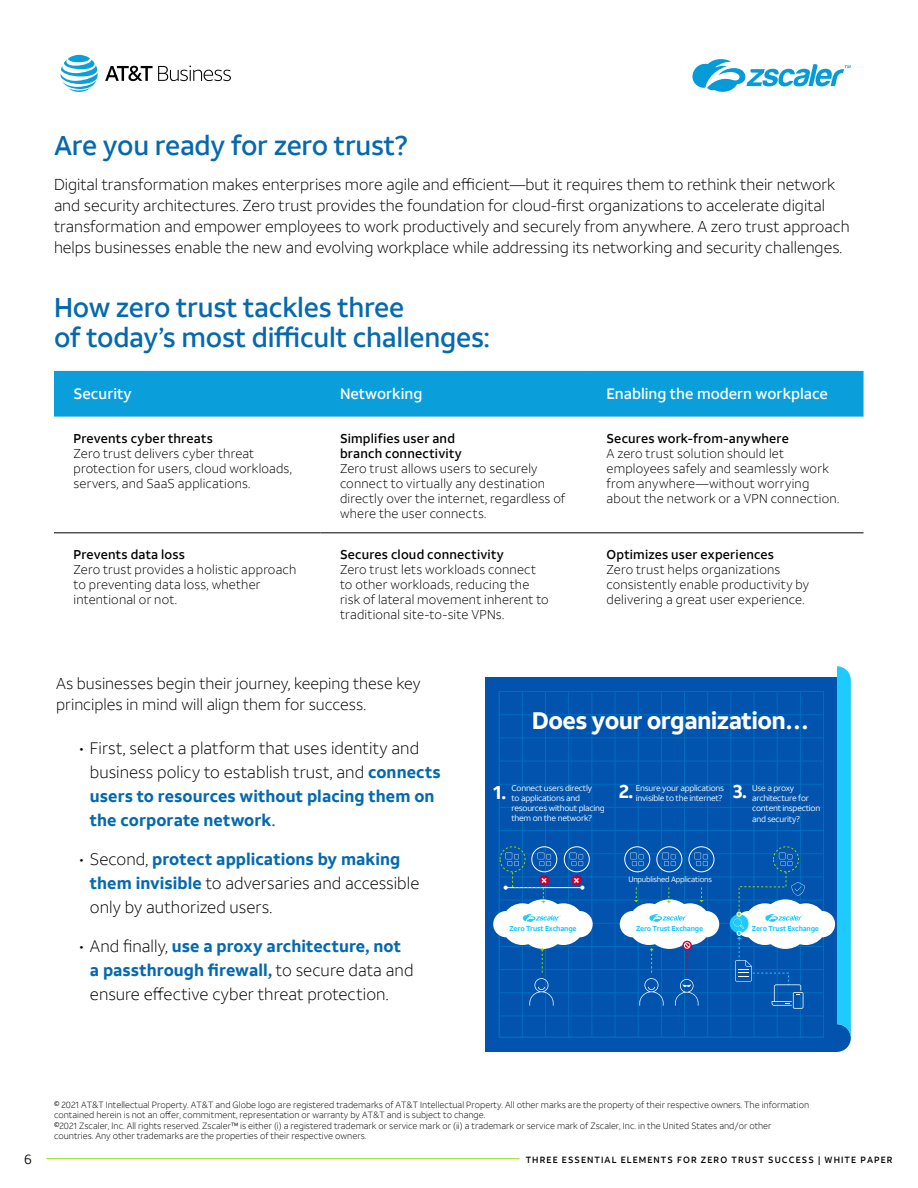
<style>
.page{position:relative;width:918px;height:1188px;background:#fff}
.page>*{position:absolute;margin:0;border:0;box-sizing:border-box;transform-origin:0 0}
.t1{font:500 27px/30px "ATT Aleck Sans";letter-spacing:-.01em;color:#0569ae}
.t2{font:700 23.85px "ATT Aleck Sans";letter-spacing:-.03em;color:#fff}
.t3{font:700 18.9px "ATT Aleck Sans";color:#fff}
.t4{font:300 16.5px/24px "ATT Aleck Sans";letter-spacing:.005em;color:#000}
.t5{font:300 15.75px/21px "ATT Aleck Sans";color:#000}
.t6{font:500 15px "ATT Aleck Sans";color:#fff}
.t7{font:13.5px "ATT Aleck Sans";color:#000}
.t8{font:300 12.75px/15px "ATT Aleck Sans";letter-spacing:.015em;color:#000}
.t9{font:500 12.75px/15px "ATT Aleck Sans";letter-spacing:.015em;color:#000}
.t10{font:900 10.2px "ATT Aleck Sans";color:#fff}
.t11{font:300 9px/10.5px "ATT Aleck Sans";color:#000}
.t12{font:500 9px "ATT Aleck Sans";letter-spacing:.12em;color:#000}
.t13{font:8.4px/10.1px "ATT Aleck Sans";letter-spacing:-.03em;color:#fff}
.t14{font:7.65px "ATT Aleck Sans";letter-spacing:-.03em;color:#fff}
.t15{font:700 7.2px "ATT Aleck Sans";letter-spacing:-.03em;color:#1dcbff}
.s1{font-weight:700;color:#0569ae}
.s2{font-weight:500;color:#0569ae}
</style>
<div class="page">
<div style="left:54px;top:371px;width:810px;height:46px;background:#0a9eda"></div>
<hr style="left:54px;top:532px;width:267px;height:1px;background:#000">
<hr style="left:321px;top:532px;width:266px;height:1px;background:#000">
<hr style="left:587px;top:532px;width:277px;height:1px;background:#000">
<svg style="left:61px;top:55px;width:37px;height:37px"></svg>
<svg style="left:105px;top:66px;width:126px;height:15px"></svg>
<svg style="left:692px;top:59px;width:159px;height:33px"></svg>
<hr style="left:46px;top:1158px;width:473px;height:1px;background:#91dc00">
<div style="left:485px;top:677px;width:352px;height:375px;background:#0253ad"></div>
<div style="left:823px;top:1024px;width:28px;height:28px;background:#0253ad;border-radius:50%"></div>
<hr style="left:499px;top:1016px;width:325px;height:1px;background:#006ebc">
<hr style="left:499px;top:992px;width:325px;height:1px;background:#006ebc">
<hr style="left:499px;top:1037px;width:325px;height:1px;background:#006ebc">
<hr style="left:499px;top:969px;width:325px;height:1px;background:#006ebc">
<hr style="left:499px;top:946px;width:325px;height:1px;background:#006ebc">
<hr style="left:499px;top:923px;width:325px;height:1px;background:#006ebc">
<hr style="left:499px;top:900px;width:325px;height:1px;background:#006ebc">
<hr style="left:499px;top:877px;width:325px;height:1px;background:#006ebc">
<hr style="left:499px;top:853px;width:325px;height:1px;background:#006ebc">
<hr style="left:499px;top:830px;width:325px;height:1px;background:#006ebc">
<hr style="left:499px;top:807px;width:325px;height:1px;background:#006ebc">
<hr style="left:499px;top:784px;width:325px;height:1px;background:#006ebc">
<hr style="left:499px;top:761px;width:325px;height:1px;background:#006ebc">
<hr style="left:499px;top:738px;width:325px;height:1px;background:#006ebc">
<hr style="left:499px;top:714px;width:325px;height:1px;background:#006ebc">
<hr style="left:731px;top:692px;width:1px;height:345px;background:#006ebc">
<hr style="left:707px;top:692px;width:1px;height:345px;background:#006ebc">
<hr style="left:684px;top:692px;width:1px;height:345px;background:#006ebc">
<hr style="left:661px;top:692px;width:1px;height:345px;background:#006ebc">
<hr style="left:638px;top:692px;width:1px;height:345px;background:#006ebc">
<hr style="left:615px;top:692px;width:1px;height:345px;background:#006ebc">
<hr style="left:592px;top:692px;width:1px;height:345px;background:#006ebc">
<hr style="left:568px;top:692px;width:1px;height:345px;background:#006ebc">
<hr style="left:545px;top:692px;width:1px;height:345px;background:#006ebc">
<hr style="left:522px;top:692px;width:1px;height:345px;background:#006ebc">
<hr style="left:499px;top:692px;width:1px;height:345px;background:#006ebc">
<svg style="left:630px;top:853px;width:14px;height:13px"></svg>
<div style="left:624px;top:846px;width:26px;height:26px;border:1px solid #fff;border-radius:50%"></div>
<svg style="left:662px;top:853px;width:14px;height:13px"></svg>
<div style="left:656px;top:846px;width:26px;height:26px;border:1px solid #fff;border-radius:50%"></div>
<svg style="left:694px;top:853px;width:14px;height:13px"></svg>
<div style="left:689px;top:846px;width:25px;height:26px;border:1px solid #fff;border-radius:50%"></div>
<svg style="left:505px;top:853px;width:14px;height:13px"></svg>
<div style="left:500px;top:846px;width:25px;height:26px;border:1px dashed #91dc00;border-radius:50%"></div>
<svg style="left:538px;top:853px;width:13px;height:13px"></svg>
<div style="left:531px;top:846px;width:26px;height:26px;border:1px solid #fff;border-radius:50%"></div>
<svg style="left:570px;top:853px;width:13px;height:13px"></svg>
<div style="left:564px;top:846px;width:26px;height:26px;border:1px solid #fff;border-radius:50%"></div>
<svg style="left:620px;top:887px;width:99px;height:119px"></svg>
<svg style="left:493px;top:872px;width:100px;height:134px"></svg>
<svg style="left:730px;top:914px;width:19px;height:19px"></svg>
<svg style="left:734px;top:666px;width:117px;height:372px"></svg>
<h1 class="t1" style="left:54px;top:131px;width:356px">Are you ready for zero trust?</h1>
<p class="t5" style="left:54px;top:174px;width:797px">Digital transformation makes enterprises more agile and efficient—but it requires them to rethink their network and security architectures. Zero trust provides the foundation for cloud-first organizations to accelerate digital transformation and empower employees to work productively and securely from anywhere. A zero trust approach helps businesses enable the new and evolving workplace while addressing its networking and security challenges.</p>
<h1 class="t1" style="left:54px;top:293px;width:437px">How zero trust tackles three<br>of today’s most difficult challenges:</h1>
<p class="t6" style="left:74px;top:385px;width:60px">Security</p>
<p class="t6" style="left:340px;top:385px;width:84px">Networking</p>
<p class="t6" style="left:607px;top:385px;width:223px">Enabling the modern workplace</p>
<p class="t9" style="left:74px;top:431px;width:141px">Prevents cyber threats</p>
<p class="t8" style="left:74px;top:446px;width:220px">Zero trust delivers cyber threat protection for users, cloud workloads, servers, and SaaS applications.</p>
<p class="t9" style="left:607px;top:431px;width:184px">Secures work-from-anywhere</p>
<p class="t8" style="left:607px;top:446px;width:234px">A zero trust solution should let employees safely and seamlessly work from anywhere—without worrying about the network or a VPN connection.</p>
<p class="t9" style="left:340px;top:431px;width:123px">Simplifies user and branch connectivity</p>
<p class="t8" style="left:340px;top:461px;width:227px">Zero trust allows users to securely connect to virtually any destination directly over the internet, regardless of where the user connects.</p>
<p class="t9" style="left:74px;top:547px;width:113px">Prevents data loss</p>
<p class="t8" style="left:74px;top:562px;width:224px">Zero trust provides a holistic approach to preventing data loss, whether intentional or not.</p>
<p class="t9" style="left:340px;top:547px;width:165px">Secures cloud connectivity</p>
<p class="t8" style="left:340px;top:562px;width:210px">Zero trust lets workloads connect to other workloads, reducing the risk of lateral movement inherent to traditional site-to-site VPNs.</p>
<p class="t9" style="left:607px;top:547px;width:169px">Optimizes user experiences</p>
<p class="t8" style="left:607px;top:562px;width:204px">Zero trust helps organizations consistently enable productivity by delivering a great user experience.</p>
<p class="t5" style="left:56px;top:673px;width:366px">As businesses begin their journey, keeping these key principles in mind will align them for success.</p>
<p class="t4" style="left:90px;top:736px;width:352px;text-indent:-10px">• First, select a platform that uses identity and business policy to establish trust, and <span class="s1">connects users to resources without placing them on the corporate network</span><span class="s2">.</span></p>
<p class="t4" style="left:90px;top:847px;width:331px;text-indent:-10px">• Second, <span class="s1">protect applications by making them invisible</span> to adversaries and accessible only by authorized users.</p>
<p class="t4" style="left:90px;top:934px;width:325px;text-indent:-10px">• And finally, <span class="s1">use a proxy architecture, not a passthrough firewall,</span> to secure data and ensure effective cyber threat protection.</p>
<h2 class="t2" style="left:532px;top:706px;width:279px">Does your organization…</h2>
<p class="t13" style="left:511px;top:783px;width:95px">Connect users directly<br>to applications and resources without placing them on the network?</p>
<p class="t13" style="left:636px;top:783px;width:90px">Ensure your applications invisible to the internet?</p>
<h3 class="t3" style="left:493px;top:780px;width:15px">1.</h3>
<h3 class="t3" style="left:619px;top:780px;width:16px">2.</h3>
<h3 class="t3" style="left:733px;top:780px;width:16px">3.</h3>
<p class="t13" style="left:752px;top:783px;width:70px">Use a proxy architecture for content inspection and security?</p>
<p class="t10" style="left:541px;top:873px;width:8px">×</p>
<p class="t10" style="left:574px;top:873px;width:8px">×</p>
<p class="t14" style="left:628px;top:875px;width:85px">Unpublished Applications</p>
<p class="t15" style="left:509px;top:924px;width:69px">Zero Trust Exchange</p>
<p class="t15" style="left:636px;top:924px;width:69px">Zero Trust Exchange</p>
<p class="t15" style="left:752px;top:924px;width:69px">Zero Trust Exchange</p>
<p class="t7" style="left:24px;top:1151px;width:9px">6</p>
<p class="t11" style="left:54px;top:1099px;width:757px">© 2021 AT&amp;T Intellectual Property. AT&amp;T and Globe logo are registered trademarks of AT&amp;T Intellectual Property. All other marks are the property of their respective owners. The information contained herein is not an offer, commitment, representation or warranty by AT&amp;T and is subject to change.<br>©2021 Zscaler, Inc. All rights reserved. Zscaler™ is either (i) a registered trademark or service mark or (ii) a trademark or service mark of Zscaler, Inc. in the United States and/or other countries. Any other trademarks are the properties of their respective owners.</p>
<p class="t12" style="left:526px;top:1154px;width:368px">THREE ESSENTIAL ELEMENTS FOR ZERO TRUST SUCCESS | WHITE PAPER</p>
</div>
